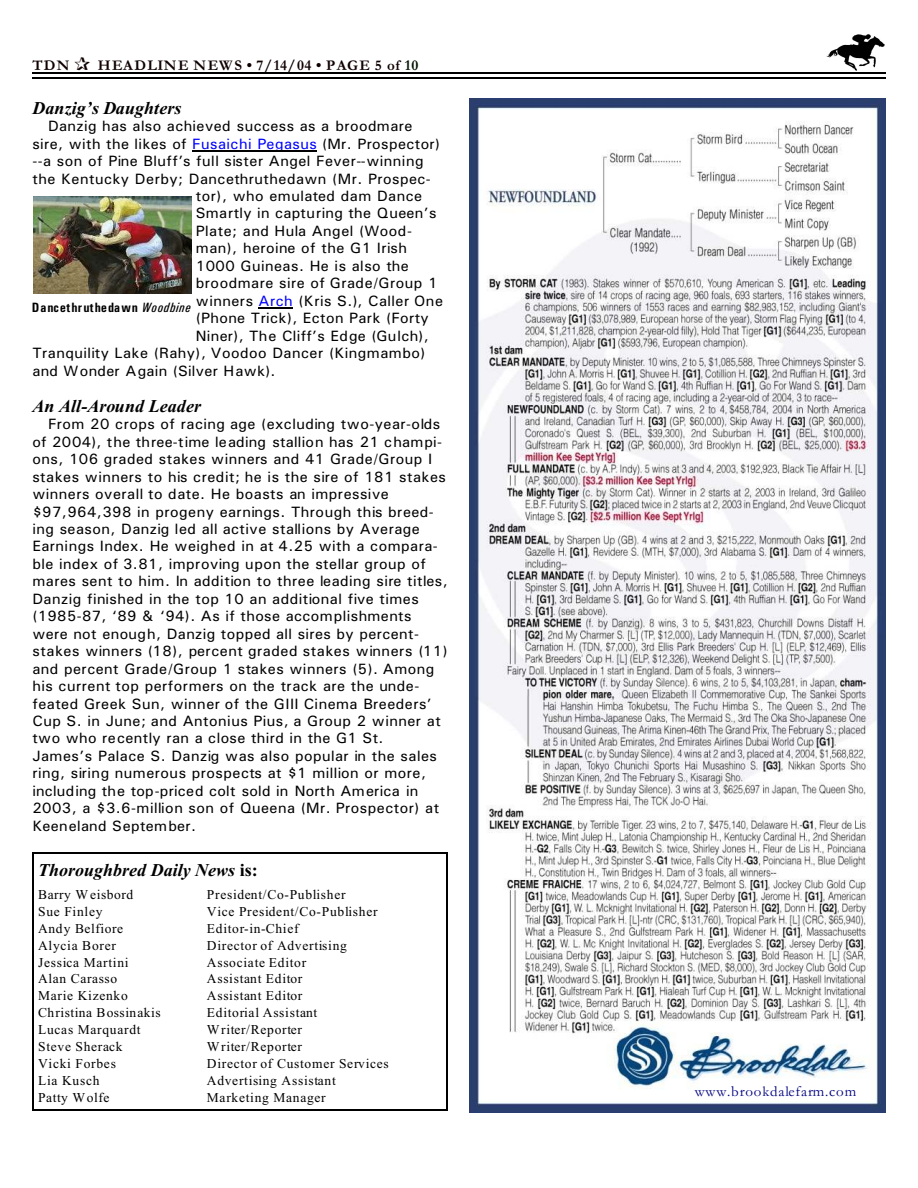
<style>
.page{position:relative;width:918px;height:1188px;background:#fff}
.page>*{position:absolute;margin:0;border:0;box-sizing:border-box;transform-origin:0 0}
.t1{font:italic 700 18px "Times New Roman";letter-spacing:.005em;color:#000}
.t2{font:15px/17.4px "Univers";letter-spacing:.03em;color:#000}
.t3{font:700 15px "Garamond";letter-spacing:.04em;color:#0f0000}
.t4{font:15px "Garamond";letter-spacing:.055em;color:#000080}
.t5{font:700 15px "Garamond";letter-spacing:.08em;color:#0f0000}
.t6{font:13.5px "Times New Roman";letter-spacing:.055em;color:#000}
.t7{font:700 13.5px "Univers Condensed";letter-spacing:.08em;color:#000}
.t8{font:13.5px "Times New Roman";letter-spacing:.035em;color:#000}
.s1{color:#001400}
.s2{color:#00f}
.s3{font-style:normal}
.s4{font-weight:400;font-style:italic}
</style>
<div class="page">
<img style="left:826px;top:34px;width:59px;height:36px">
<hr style="left:32px;top:72px;width:853px;height:1px;background:#000">
<hr style="left:32px;top:77px;width:853px;height:2px;background:#000">
<img style="left:470px;top:98px;width:415px;height:1014px">
<img style="left:34px;top:196px;width:157px;height:98px">
<hr style="left:192px;top:150px;width:125px;height:1px;background:#000">
<hr style="left:259px;top:307px;width:34px;height:1px;background:#000">
<hr style="left:32px;top:853px;width:2px;height:258px;background:#000">
<hr style="left:447px;top:853px;width:1px;height:258px;background:#000">
<hr style="left:32px;top:853px;width:416px;height:1px;background:#000">
<hr style="left:32px;top:1110px;width:416px;height:1px;background:#000">
<p class="t5" style="left:32px;top:60px;width:39px">TDN</p>
<p class="t3" style="left:98px;top:60px;width:322px">HEADLINE NEWS • 7/14/04 • PAGE 5 of <span class="s1">10</span></p>
<p class="t1" style="left:32px;top:102px;width:151px">Danzig’s Daughters</p>
<p class="t2" style="left:48px;top:119px;width:366px">Danzig has also achieved success as a broodmare</p>
<p class="t2" style="left:32px;top:136px;width:409px">sire, with the likes of <span class="s2">Fusaichi Pegasus</span> (Mr. Prospector)</p>
<p class="t2" style="left:32px;top:154px;width:393px">--a son of Pine Bluff’s full sister Angel Fever--winning</p>
<p class="t2" style="left:32px;top:171px;width:400px">the Kentucky Derby; Dancethruthedawn (Mr. Prospec-</p>
<p class="t2" style="left:196px;top:188px;width:228px">tor), who emulated dam Dance</p>
<p class="t2" style="left:196px;top:206px;width:242px">Smartly in capturing the Queen’s</p>
<p class="t2" style="left:196px;top:223px;width:218px">Plate; and Hula Angel (Wood-</p>
<p class="t2" style="left:196px;top:241px;width:212px">man), heroine of the G1 Irish</p>
<p class="t2" style="left:196px;top:258px;width:214px">1000 Guineas. He is also the</p>
<p class="t2" style="left:196px;top:276px;width:243px">broodmare sire of Grade/Group 1</p>
<p class="t2" style="left:196px;top:293px;width:249px">winners <span class="s2">Arch</span> (Kris S.), Caller One</p>
<p class="t2" style="left:196px;top:311px;width:234px">(Phone Trick), Ecton Park (Forty</p>
<p class="t2" style="left:196px;top:328px;width:234px">Niner), The Cliff’s Edge (Gulch),</p>
<p class="t2" style="left:32px;top:346px;width:395px">Tranquility Lake (Rahy), Voodoo Dancer (Kingmambo)</p>
<p class="t2" style="left:32px;top:363px;width:245px">and Wonder Again (Silver Hawk).</p>
<p class="t1" style="left:32px;top:400px;width:170px">An All-Around Leader</p>
<p class="t2" style="left:32px;top:417px;width:417px;text-indent:16px">From 20 crops of racing age (excluding two-year-olds of 2004), the three-time leading stallion has 21 champi&shy;ons, 106 graded stakes winners and 41 Grade/Group I stakes winners to his credit; he is the sire of 181 stakes winners overall to date. He boasts an impressive $97,964,398 in progeny earnings. Through this breed&shy;ing season, Danzig led all active stallions by Average Earnings Index. He weighed in at 4.25 with a compara&shy;ble index of 3.81, improving upon the stellar group of mares sent to him. In addition to three leading sire titles, Danzig finished in the top 10 an additional five times (1985-87, ‘89 &amp; ‘94). As if those accomplishments were not enough, Danzig topped all sires by percent&shy;stakes winners (18), percent graded stakes winners (11) and percent Grade/Group 1 stakes winners (5). Among his current top performers on the track are the unde&shy;feated Greek Sun, winner of the GIII Cinema Breeders’ Cup S. in June; and Antonius Pius, a Group 2 winner at two who recently ran a close third in the G1 St.<br>James’s Palace S. Danzig was also popular in the sales ring, siring numerous prospects at $1 million or more, including the top-priced colt sold in North America in 2003, a $3.6-million son of Queena (Mr. Prospector) at Keeneland September.</p>
<p class="t1" style="left:38px;top:864px;width:221px">Thoroughbred Daily News <span class="s3">is:</span></p>
<p class="t6" style="left:38px;top:889px;width:97px">Barry Weisbord</p>
<p class="t6" style="left:207px;top:889px;width:140px">President/Co-Publisher</p>
<p class="t6" style="left:38px;top:906px;width:66px">Sue Finley</p>
<p class="t6" style="left:207px;top:906px;width:172px">Vice President/Co-Publisher</p>
<p class="t6" style="left:38px;top:923px;width:86px">Andy Belfiore</p>
<p class="t6" style="left:207px;top:923px;width:93px">Editor-in-Chief</p>
<p class="t6" style="left:38px;top:940px;width:79px">Alycia Borer</p>
<p class="t6" style="left:207px;top:940px;width:142px">Director of Advertising</p>
<p class="t6" style="left:38px;top:957px;width:92px">Jessica Martini</p>
<p class="t6" style="left:207px;top:957px;width:101px">Associate Editor</p>
<p class="t6" style="left:38px;top:974px;width:81px">Alan Carasso</p>
<p class="t6" style="left:207px;top:974px;width:97px">Assistant Editor</p>
<p class="t6" style="left:38px;top:991px;width:91px">Marie Kizenko</p>
<p class="t6" style="left:207px;top:991px;width:97px">Assistant Editor</p>
<p class="t8" style="left:38px;top:1008px;width:124px">Christina Bossinakis</p>
<p class="t6" style="left:207px;top:1008px;width:112px">Editorial Assistant</p>
<p class="t6" style="left:38px;top:1025px;width:104px">Lucas Marquardt</p>
<p class="t6" style="left:207px;top:1025px;width:97px">Writer/Reporter</p>
<p class="t6" style="left:38px;top:1042px;width:86px">Steve Sherack</p>
<p class="t6" style="left:207px;top:1042px;width:97px">Writer/Reporter</p>
<p class="t6" style="left:38px;top:1059px;width:79px">Vicki Forbes</p>
<p class="t6" style="left:207px;top:1059px;width:184px">Director of Customer Services</p>
<p class="t6" style="left:38px;top:1076px;width:63px">Lia Kusch</p>
<p class="t6" style="left:207px;top:1076px;width:130px">Advertising Assistant</p>
<p class="t6" style="left:38px;top:1093px;width:73px">Patty Wolfe</p>
<p class="t6" style="left:207px;top:1093px;width:120px">Marketing Manager</p>
<p class="t7" style="left:32px;top:303px;width:160px">Dancethruthedawn <span class="s4">Woodbine</span></p>
<p class="t4" style="left:695px;top:1087px;width:163px">www.brookdalefarm.com</p>
</div>
